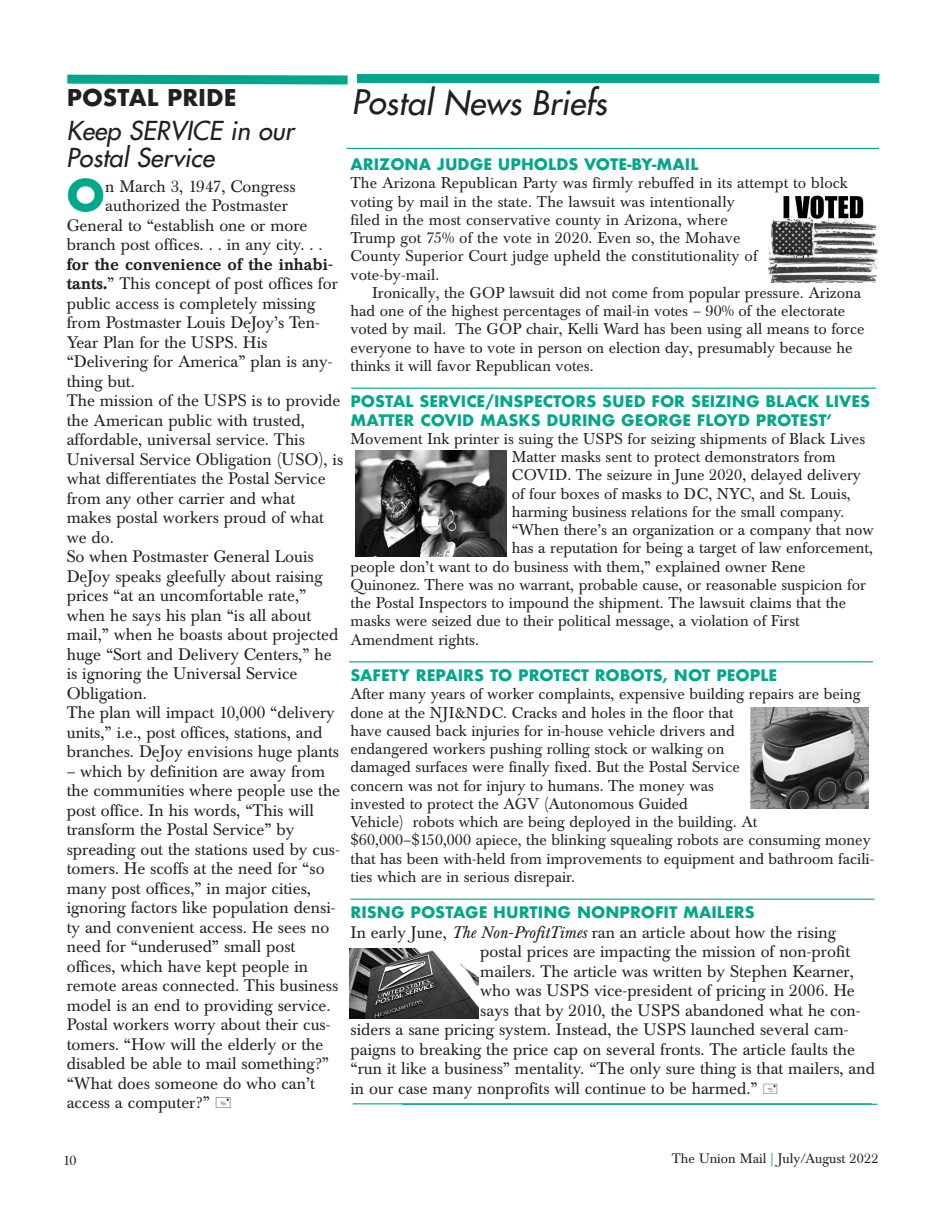
<style>
.page{position:relative;width:945px;height:1215px;background:#fff}
.page>*{position:absolute;margin:0;border:0;box-sizing:border-box;transform-origin:0 0}
.t1{font:700 42.3px "Futura";color:#00a78a}
.t2{font:italic 33px "Futura";color:#231f20}
.t3{font:italic 25.5px/26.8px "Futura";color:#231f20}
.t4{font:700 22.5px "Futura";color:#231f20}
.t5{font:16.5px/19.5px "Baskerville BE";color:#231f20}
.t6{font:15.45px/18.3px "Baskerville BE";color:#231f20}
.t7{font:700 15.45px/18.3px "Futura";color:#00a78a}
.t8{font:13.5px "Baskerville BE";color:#231f20}
.s1{font-style:italic}
.s2{font-weight:500}
.s3{color:#00a78a}
</style>
<div class="page">
<svg style="left:67px;top:74px;width:281px;height:11px;background:#2eb79f"></svg>
<div style="left:357px;top:74px;width:522px;height:9px;background:#00a78a"></div>
<hr style="left:346px;top:148px;width:533px;height:1px;background:#00a78a">
<hr style="left:353px;top:1103px;width:519px;height:1px;background:#00a78a">
<hr style="left:351px;top:388px;width:525px;height:1px;background:#00a78a">
<hr style="left:402px;top:1104px;width:476px;height:1px;background:#00a78a">
<hr style="left:351px;top:899px;width:523px;height:1px;background:#00a78a">
<hr style="left:349px;top:661px;width:524px;height:1px;background:#00a78a">
<img style="left:350px;top:948px;width:129px;height:71px">
<img style="left:768px;top:196px;width:110px;height:87px">
<svg style="left:506px;top:451px;width:1px;height:106px"></svg>
<img style="left:356px;top:451px;width:150px;height:106px">
<img style="left:750px;top:708px;width:119px;height:101px">
<h3 class="t4" style="left:67px;top:81px;width:172px">POSTAL PRIDE</h3>
<h2 class="t2" style="left:352px;top:86px;width:257px">Postal News Briefs</h2>
<h3 class="t3" style="left:66px;top:119px;width:229px">Keep SERVICE in our<br>Postal Service</h3>
<p class="t7" style="left:351px;top:155px;width:350px">ARIZONA JUDGE UPHOLDS VOTE-BY-MAIL</p>
<p class="t6" style="left:351px;top:176px;width:499px">The Arizona Republican Party was firmly rebuffed in its attempt to block voting by mail in the state. The lawsuit was intentionally<br>filed in the most conservative county in Arizona, where<br>Trump got 75% of the vote in 2020. Even so, the Mohave<br>County Superior Court judge upheld the constitutionality of vote-by-mail.</p>
<p class="t6" style="left:351px;top:285px;width:515px;text-indent:22px">Ironically, the GOP lawsuit did not come from popular pressure. Arizona had one of the highest percentages of mail-in votes – 90% of the electorate voted by mail. The GOP chair, Kelli Ward has been using all means to force everyone to have to vote in person on election day, presumably because he thinks it will favor Republican votes.</p>
<p class="t7" style="left:351px;top:392px;width:521px">POSTAL SERVICE/INSPECTORS SUED FOR SEIZING BLACK LIVES<br>MATTER COVID MASKS DURING GEORGE FLOYD PROTEST’</p>
<p class="t6" style="left:351px;top:431px;width:516px">Movement Ink printer is suing the USPS for seizing shipments of Black Lives</p>
<p class="t6" style="left:512px;top:450px;width:325px">Matter masks sent to protect demonstrators from</p>
<p class="t6" style="left:512px;top:468px;width:351px">COVID. The seizure in June 2020, delayed delivery</p>
<p class="t6" style="left:512px;top:486px;width:340px">of four boxes of masks to DC, NYC, and St. Louis,</p>
<p class="t6" style="left:512px;top:504px;width:334px">harming business relations for the small company.</p>
<p class="t6" style="left:512px;top:523px;width:364px">“When there’s an organization or a company that now</p>
<p class="t6" style="left:512px;top:541px;width:363px">has a reputation for being a target of law enforcement,</p>
<p class="t6" style="left:351px;top:559px;width:457px">people don’t want to do business with them,” explained owner Rene</p>
<p class="t6" style="left:351px;top:577px;width:517px">Quinonez. There was no warrant, probable cause, or reasonable suspicion for</p>
<p class="t6" style="left:351px;top:596px;width:497px">the Postal Inspectors to impound the shipment. The lawsuit claims that the</p>
<p class="t6" style="left:351px;top:614px;width:451px">masks were seized due to their political message, a violation of First</p>
<p class="t6" style="left:351px;top:632px;width:130px">Amendment rights.</p>
<p class="t7" style="left:351px;top:666px;width:428px">SAFETY REPAIRS TO PROTECT ROBOTS, NOT PEOPLE</p>
<p class="t6" style="left:351px;top:687px;width:525px">After many years of worker complaints, expensive building repairs are being done at the NJI&amp;NDC. Cracks and holes in the floor that<br>have caused back injuries for in-house vehicle drivers and<br>endangered workers pushing rolling stock or walking on<br>damaged surfaces were finally fixed. But the Postal Service<br>concern was not for injury to humans. The money was<br>invested to protect the AGV (Autonomous Guided<br>Vehicle) robots which are being deployed in the building. At $60,000–$150,000 apiece, the blinking squealing robots are consuming money that has been with-held from improvements to equipment and bathroom facili&shy;ties which are in serious disrepair.</p>
<p class="t7" style="left:351px;top:903px;width:406px">RISNG POSTAGE HURTING NONPROFIT MAILERS</p>
<p class="t5" style="left:351px;top:924px;width:487px">In early June, <span class="s1">The Non-ProfitTimes</span> ran an article about how the rising</p>
<p class="t5" style="left:480px;top:944px;width:371px">postal prices are impacting the mission of non-profit</p>
<p class="t5" style="left:480px;top:963px;width:375px">mailers. The article was written by Stephen Kearner,</p>
<p class="t5" style="left:480px;top:983px;width:376px">who was USPS vice-president of pricing in 2006. He</p>
<p class="t5" style="left:480px;top:1002px;width:382px">says that by 2010, the USPS abandoned what he con-</p>
<p class="t5" style="left:351px;top:1022px;width:500px">siders a sane pricing system. Instead, the USPS launched several cam-</p>
<p class="t5" style="left:351px;top:1041px;width:506px">paigns to breaking the price cap on several fronts. The article faults the</p>
<p class="t5" style="left:351px;top:1061px;width:526px">“run it like a business” mentality. “The only sure thing is that mailers, and</p>
<p class="t5" style="left:351px;top:1080px;width:409px">in our case many nonprofits will continue to be harmed.”</p>
<h1 class="t1" style="left:66px;top:165px;width:41px">O</h1>
<p class="t5" style="left:105px;top:178px;width:192px">n March 3, 1947, Congress</p>
<p class="t5" style="left:105px;top:198px;width:184px">authorized the Postmaster</p>
<p class="t5" style="left:67px;top:217px;width:242px">General to “establish one or more</p>
<p class="t5" style="left:67px;top:237px;width:258px">branch post offices. . . in any city. . .</p>
<p class="t5" style="left:67px;top:256px;width:278px"><span class="s2">for the convenience of the inhabi&shy;tants.</span>” This concept of post offices for public access is completely missing from Postmaster Louis DeJoy’s Ten-Year Plan for the USPS. His “Delivering for America” plan is any&shy;thing but.<br>The mission of the USPS is to provide the American public with trusted, affordable, universal service. This Universal Service Obligation (USO), is what differentiates the Postal Service from any other carrier and what makes postal workers proud of what we do.<br>So when Postmaster General Louis DeJoy speaks gleefully about raising prices “at an uncomfortable rate,” when he says his plan “is all about mail,” when he boasts about projected huge “Sort and Delivery Centers,” he is ignoring the Universal Service Obligation.<br>The plan will impact 10,000 “delivery units,” i.e., post offices, stations, and branches. DeJoy envisions huge plants</p>
<p class="t5" style="left:67px;top:763px;width:275px">– which by definition are away from the communities where people use the post office. In his words, “This will transform the Postal Service” by spreading out the stations used by cus&shy;tomers. He scoffs at the need for “so many post offices,” in major cities, ignoring factors like population densi&shy;ty and convenient access. He sees no need for “underused” small post offices, which have kept people in remote areas connected. This business model is an end to providing service.<br>Postal workers worry about their cus&shy;tomers. “How will the elderly or the disabled be able to mail something?” “What does someone do who can’t access a computer?”</p>
<p class="t8" style="left:63px;top:1155px;width:15px">10</p>
<p class="t8" style="left:672px;top:1153px;width:208px">The Union Mail <span class="s3">|</span> July/August 2022</p>
</div>
